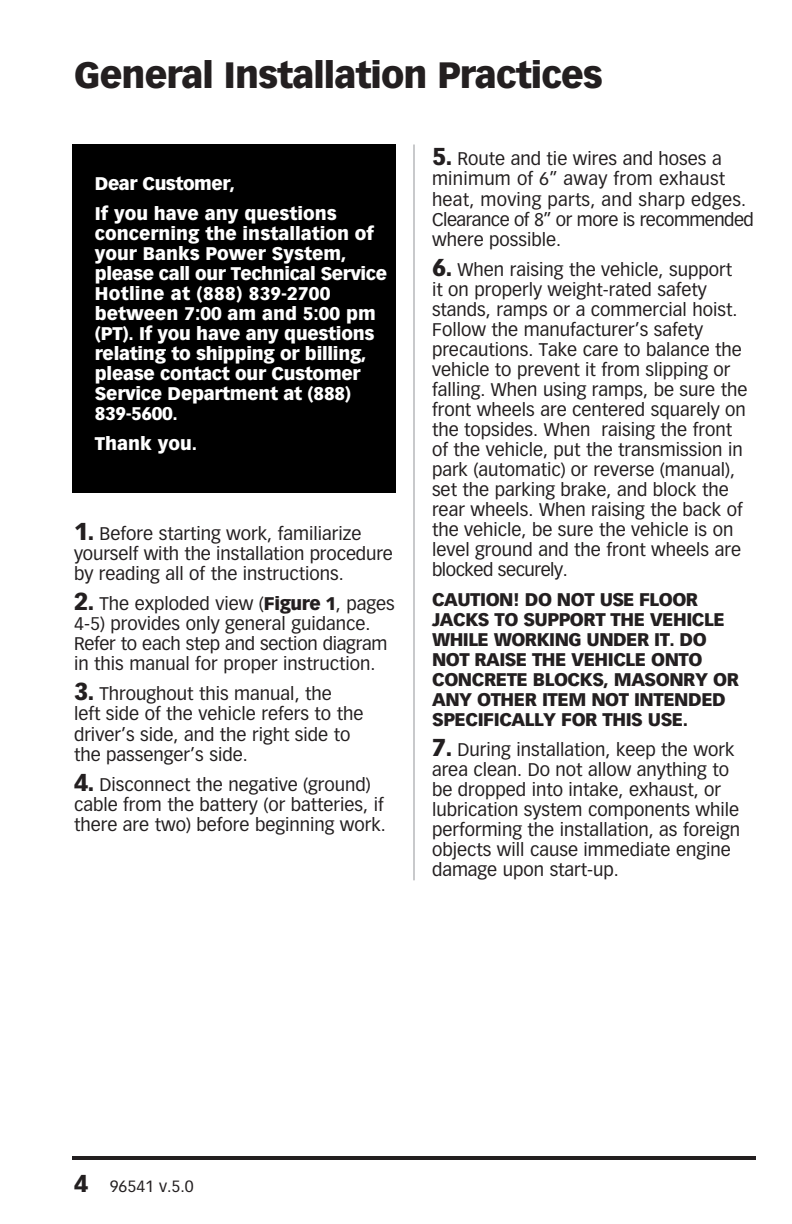
<style>
.page{position:relative;width:792px;height:1224px;background:#fff}
.page>*{position:absolute;margin:0;border:0;box-sizing:border-box;transform-origin:0 0}
.t1{font:900 36px "Vectora LT Std";letter-spacing:-.025em;color:#231f20}
.t2{font:18px/20px "Vectora LT Std";color:#231f20}
.t3{font:900 18px/20px "Vectora LT Std";letter-spacing:-.015em;color:#fff}
.t4{font:900 18px "Vectora LT Std";letter-spacing:-.025em;color:#231f20}
.t5{font:16px "Vectora LT Std";color:#231f20}
.s1{font-weight:900;font-size:24px}
.s2{font-weight:900}
</style>
<div class="page">
<hr style="left:72px;top:1156px;width:684px;height:4px;background:#231f20">
<div style="left:72px;top:144px;width:324px;height:349px;background:#000"></div>
<hr style="left:414px;top:145px;width:1px;height:735px;background:#939598">
<h1 class="t1" style="left:74px;top:53px;width:530px">General Installation Practices</h1>
<p class="t3" style="left:95px;top:169px;width:243px;line-height:30px">Dear Customer,<br>If you have any questions</p>
<p class="t3" style="left:95px;top:224px;width:294px">concerning the installation of your Banks Power System, please call our Technical Service<br>Hotline at (888) 839-2700 between 7:00 am and 5:00 pm (PT). If you have any questions relating to shipping or billing, please contact our Customer<br>Service Department at (888)<br>839-5600.</p>
<p class="t3" style="left:95px;top:434px;width:104px">Thank you.</p>
<p class="t2" style="left:74px;top:524px;width:321px"><span class="s1">1.</span> Before starting work, familiarize yourself with the installation procedure by reading all of the instructions.</p>
<p class="t2" style="left:74px;top:594px;width:322px"><span class="s1">2.</span> The exploded view (<span class="s2">Figure 1</span>, pages 4-5) provides only general guidance.<br>Refer to each step and section diagram in this manual for proper instruction.</p>
<p class="t2" style="left:74px;top:684px;width:291px"><span class="s1">3.</span> Throughout this manual, the<br>left side of the vehicle refers to the driver’s side, and the right side to the passenger’s side.</p>
<p class="t2" style="left:74px;top:775px;width:313px"><span class="s1">4.</span> Disconnect the negative (ground) cable from the battery (or batteries, if there are two) before beginning work.</p>
<p class="t2" style="left:432px;top:149px;width:323px"><span class="s1">5.</span> Route and tie wires and hoses a minimum of 6” away from exhaust heat, moving parts, and sharp edges.<br>Clearance of 8” or more is recommended where possible.</p>
<p class="t2" style="left:432px;top:260px;width:317px"><span class="s1">6.</span> When raising the vehicle, support<br>it on properly weight-rated safety stands, ramps or a commercial hoist.<br>Follow the manufacturer’s safety precautions. Take care to balance the vehicle to prevent it from slipping or falling. When using ramps, be sure the front wheels are centered squarely on the topsides. When raising the front of the vehicle, put the transmission in park (automatic) or reverse (manual), set the parking brake, and block the rear wheels. When raising the back of the vehicle, be sure the vehicle is on level ground and the front wheels are blocked securely.</p>
<p class="t4" style="left:432px;top:588px;width:50px">Caution</p>
<p class="t4" style="left:513px;top:588px;width:57px">! Do not</p>
<p class="t4" style="left:600px;top:588px;width:73px">use floor</p>
<p class="t4" style="left:432px;top:608px;width:128px">jacks to support</p>
<p class="t4" style="left:611px;top:608px;width:13px">the</p>
<p class="t4" style="left:650px;top:608px;width:12px">vehic</p>
<p class="t4" style="left:704px;top:608px;width:20px">le</p>
<p class="t4" style="left:432px;top:628px;width:129px">whi le working</p>
<p class="t4" style="left:587px;top:628px;width:26px">under</p>
<p class="t4" style="left:654px;top:628px;width:52px">it. Do</p>
<p class="t4" style="left:432px;top:648px;width:14px">not</p>
<p class="t4" style="left:474px;top:648px;width:12px">raise</p>
<p class="t4" style="left:532px;top:648px;width:13px">the</p>
<p class="t4" style="left:572px;top:648px;width:12px">vehic</p>
<p class="t4" style="left:626px;top:648px;width:40px">le onto</p>
<p class="t4" style="left:432px;top:668px;width:13px">concrete</p>
<p class="t4" style="left:533px;top:668px;width:96px">bloc ks, masonr</p>
<p class="t4" style="left:695px;top:668px;width:32px">y or</p>
<p class="t4" style="left:432px;top:688px;width:58px">an y other</p>
<p class="t4" style="left:542px;top:688px;width:12px">item</p>
<p class="t4" style="left:591px;top:688px;width:14px">not</p>
<p class="t4" style="left:634px;top:688px;width:13px">intended</p>
<p class="t4" style="left:432px;top:708px;width:12px">specifica</p>
<p class="t4" style="left:525px;top:708px;width:50px">lly for</p>
<p class="t4" style="left:603px;top:708px;width:11px">this</p>
<p class="t4" style="left:648px;top:708px;width:42px">use.</p>
<p class="t2" style="left:432px;top:740px;width:310px"><span class="s1">7.</span> During installation, keep the work area clean. Do not allow anything to be dropped into intake, exhaust, or lubrication system components while performing the installation, as foreign objects will cause immediate engine damage upon start-up.</p>
<p class="t5" style="left:74px;top:1177px;width:121px"><span class="s1">4</span> 96541 v.5.0</p>
</div>
